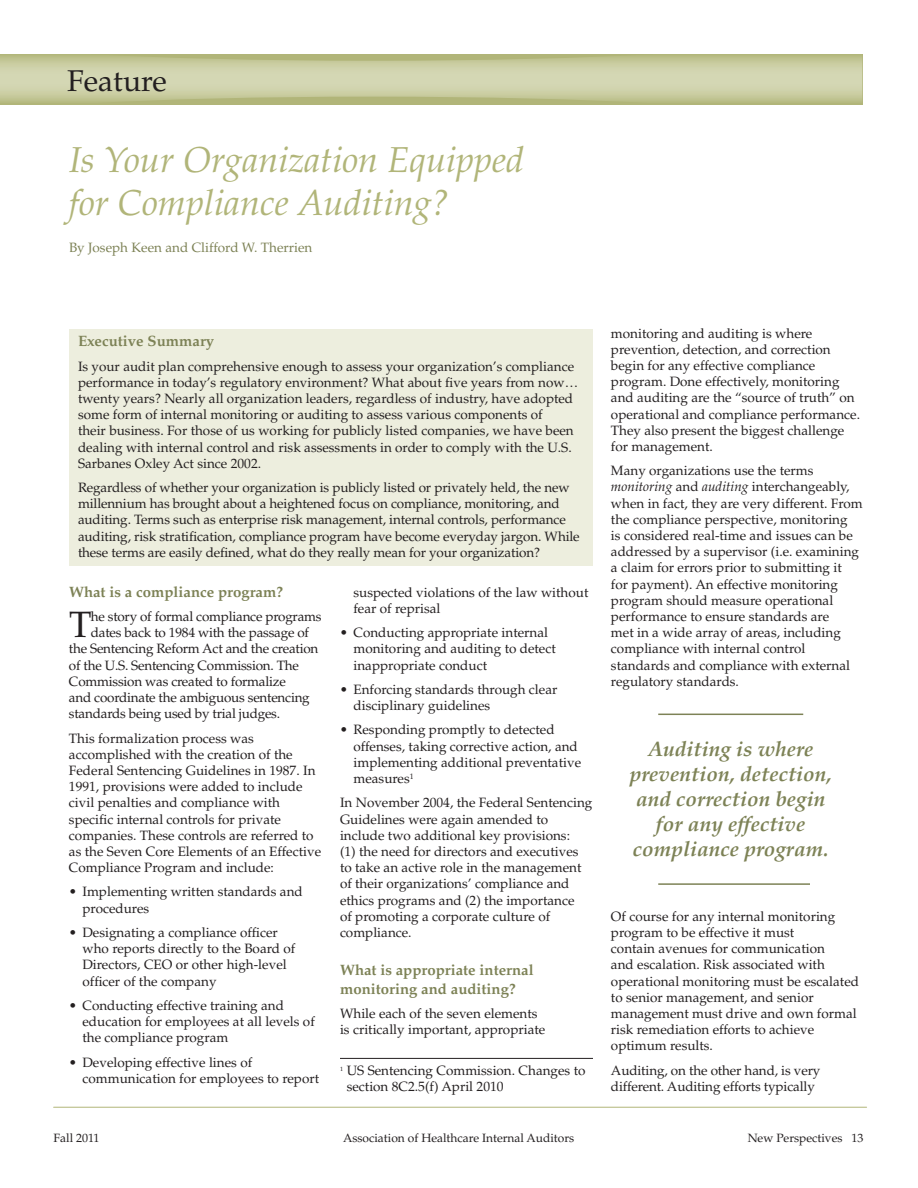
<style>
.page{position:relative;width:918px;height:1188px;background:#fff}
.page>*{position:absolute;margin:0;border:0;box-sizing:border-box;transform-origin:0 0}
.t1{font:36.6px "Palatino";color:#231f20}
.t2{font:italic 36px/43.2px "Palatino";color:#b1b579}
.t3{font:30px "Palatino";color:#231f20}
.t4{font:italic 700 21px/25.2px "Palatino";color:#7d8256;text-align:center}
.t5{font:700 15px/18.3px "Palatino";color:#7d8256}
.t6{font:13.5px/16.2px "Palatino";color:#231f20}
.t7{font:13.5px "Palatino";color:#7d8256}
.t8{font:12px "Palatino";color:#231f20}
.s1{font-style:italic}
</style>
<div class="page">
<svg style="left:0;top:54px;width:862px;height:51px;background:#c7ca9e"></svg>
<svg style="left:91px;top:54px;width:562px;height:49px;background:#c8cba0"></svg>
<hr style="left:54px;top:1107px;width:813px;height:1px;background:#b1b579">
<hr style="left:340px;top:1058px;width:253px;height:1px;background:#231f20">
<div style="left:69px;top:329px;width:524px;height:237px;background:#edeede"></div>
<hr style="left:658px;top:714px;width:145px;height:1px;background:#7d8256">
<hr style="left:658px;top:883px;width:152px;height:2px;background:#7d8256">
<h3 class="t3" style="left:67px;top:63px;width:101px">Feature</h3>
<h2 class="t2" style="left:69px;top:139px;width:457px">Is Your Organization Equipped for Compliance Auditing?</h2>
<p class="t7" style="left:69px;top:239px;width:245px">By Joseph Keen and Clifford W. Therrien</p>
<p class="t5" style="left:78px;top:332px;width:138px">Executive Summary</p>
<p class="t6" style="left:78px;top:358px;width:502px">Is your audit plan comprehensive enough to assess your organization’s compliance performance in today’s regulatory environment? What about five years from now… twenty years? Nearly all organization leaders, regardless of industry, have adopted some form of internal monitoring or auditing to assess various components of<br>their business. For those of us working for publicly listed companies, we have been dealing with internal control and risk assessments in order to comply with the U.S.<br>Sarbanes Oxley Act since 2002.</p>
<p class="t6" style="left:78px;top:480px;width:503px">Regardless of whether your organization is publicly listed or privately held, the new millennium has brought about a heightened focus on compliance, monitoring, and auditing. Terms such as enterprise risk management, internal controls, performance auditing, risk stratification, compliance program have become everyday jargon. While these terms are easily defined, what do they really mean for your organization?</p>
<p class="t5" style="left:69px;top:583px;width:216px">What is a compliance program?</p>
<h1 class="t1" style="left:69px;top:603px;width:24px">T</h1>
<p class="t6" style="left:91px;top:609px;width:232px">he story of formal compliance programs</p>
<p class="t6" style="left:91px;top:625px;width:220px">dates back to 1984 with the passage of</p>
<p class="t6" style="left:69px;top:641px;width:251px">the Sentencing Reform Act and the creation</p>
<p class="t6" style="left:69px;top:657px;width:232px">of the U.S. Sentencing Commission. The</p>
<p class="t6" style="left:69px;top:673px;width:218px">Commission was created to formalize</p>
<p class="t6" style="left:69px;top:690px;width:242px">and coordinate the ambiguous sentencing</p>
<p class="t6" style="left:69px;top:706px;width:213px">standards being used by trial judges.</p>
<p class="t6" style="left:69px;top:730px;width:254px">This formalization process was accomplished with the creation of the Federal Sentencing Guidelines in 1987. In 1991, provisions were added to include civil penalties and compliance with specific internal controls for private companies. These controls are referred to as the Seven Core Elements of an Effective Compliance Program and include:</p>
<p class="t6" style="left:82px;top:884px;width:222px;text-indent:-14px">• Implementing written standards and procedures</p>
<p class="t6" style="left:82px;top:924px;width:214px;text-indent:-14px">• Designating a compliance officer who reports directly to the Board of<br>Directors, CEO or other high-level officer of the company</p>
<p class="t6" style="left:82px;top:997px;width:234px;text-indent:-14px">• Conducting effective training and education for employees at all levels of the compliance program</p>
<p class="t6" style="left:82px;top:1054px;width:238px;text-indent:-14px">• Developing effective lines of communication for employees to report</p>
<p class="t6" style="left:353px;top:584px;width:236px">suspected violations of the law without fear of reprisal</p>
<p class="t6" style="left:353px;top:625px;width:204px;text-indent:-14px">• Conducting appropriate internal monitoring and auditing to detect inappropriate conduct</p>
<p class="t6" style="left:353px;top:681px;width:205px;text-indent:-14px">• Enforcing standards through clear disciplinary guidelines</p>
<p class="t6" style="left:353px;top:722px;width:229px;text-indent:-14px">• Responding promptly to detected offenses, taking corrective action, and implementing additional preventative measures<sup>1</sup></p>
<p class="t6" style="left:340px;top:795px;width:254px">In November 2004, the Federal Sentencing Guidelines were again amended to include two additional key provisions:<br>(1) the need for directors and executives to take an active role in the management of their organizations’ compliance and ethics programs and (2) the importance<br>of promoting a corporate culture of compliance.</p>
<p class="t5" style="left:340px;top:961px;width:195px">What is appropriate internal monitoring and auditing?</p>
<p class="t6" style="left:340px;top:1005px;width:207px">While each of the seven elements is critically important, appropriate</p>
<p class="t6" style="left:347px;top:1062px;width:240px;text-indent:-7px"><sup>1</sup> US Sentencing Commission. Changes to section 8C2.5(f) April 2010</p>
<p class="t6" style="left:611px;top:325px;width:251px">monitoring and auditing is where prevention, detection, and correction begin for any effective compliance program. Done effectively, monitoring and auditing are the “source of truth” on operational and compliance performance.<br>They also present the biggest challenge for management.</p>
<p class="t6" style="left:611px;top:463px;width:253px">Many organizations use the terms <span class="s1">monitoring</span> and <span class="s1">auditing</span> interchangeably, when in fact, they are very different. From the compliance perspective, monitoring<br>is considered real-time and issues can be addressed by a supervisor (i.e. examining a claim for errors prior to submitting it<br>for payment). An effective monitoring program should measure operational performance to ensure standards are<br>met in a wide array of areas, including compliance with internal control standards and compliance with external regulatory standards.</p>
<h3 class="t4" style="left:630px;top:736px;width:204px">Auditing is where prevention, detection, and correction begin for any effective compliance program.</h3>
<p class="t6" style="left:611px;top:908px;width:250px">Of course for any internal monitoring program to be effective it must<br>contain avenues for communication<br>and escalation. Risk associated with operational monitoring must be escalated to senior management, and senior management must drive and own formal risk remediation efforts to achieve optimum results.</p>
<p class="t6" style="left:611px;top:1062px;width:211px">Auditing, on the other hand, is very different. Auditing efforts typically</p>
<p class="t8" style="left:54px;top:1131px;width:47px">Fall 2011</p>
<p class="t8" style="left:343px;top:1131px;width:233px">Association of Healthcare Internal Auditors</p>
<p class="t8" style="left:748px;top:1131px;width:117px">New Perspectives 13</p>
</div>
